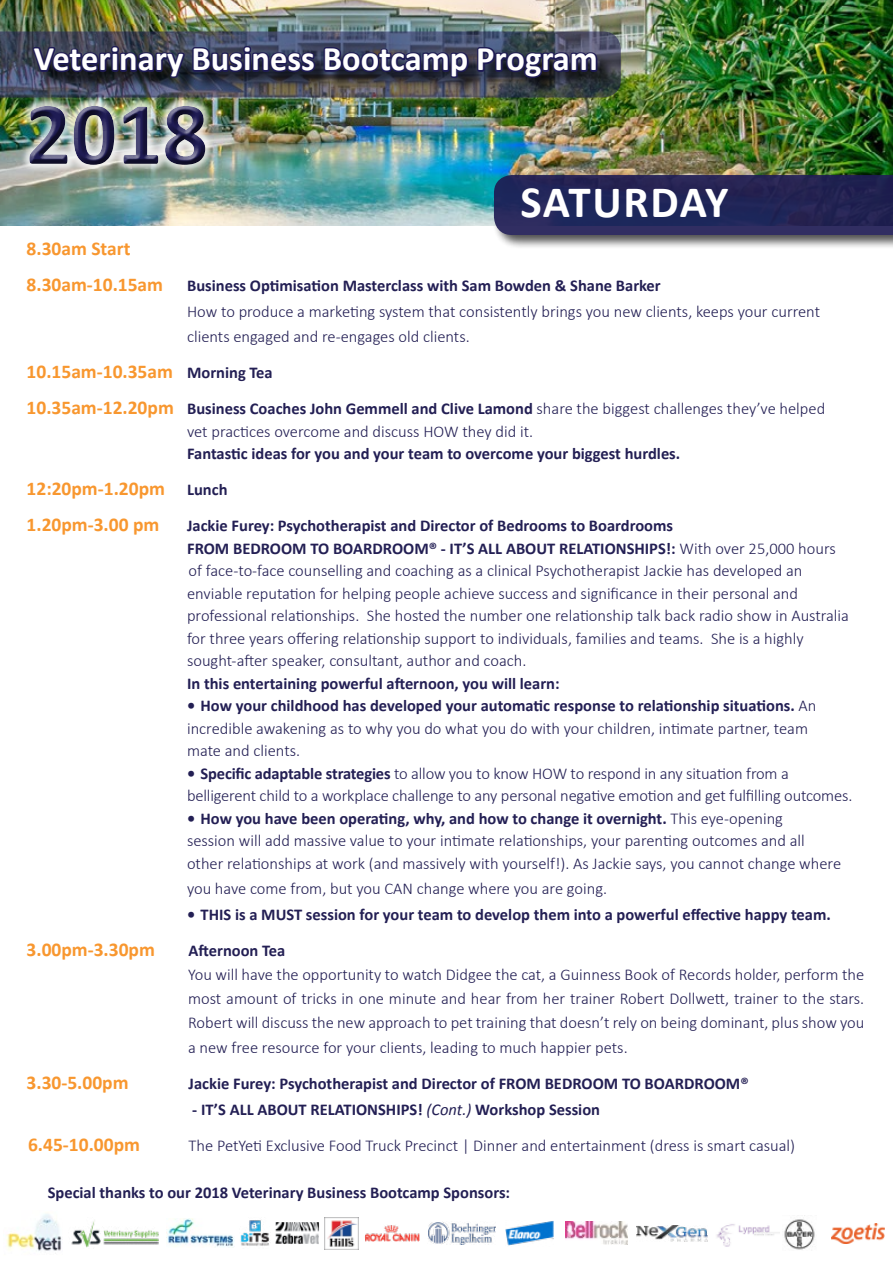
<style>
.page{position:relative;width:893px;height:1263px;background:#fff}
.page>*{position:absolute;margin:0;border:0;box-sizing:border-box;transform-origin:0 0}
.t1{font:700 90px "Calibri";color:#1f1c54}
.t2{font:700 45px "Calibri";letter-spacing:.025em;color:#fff}
.t3{font:700 34.5px "Calibri";color:#fff}
.t4{font:700 19.5px/36px "Calibri";color:#f8972f}
.t5{font:300 16.5px/22.5px "Calibri";color:#231f54}
.t6{font:700 16.5px "Calibri";color:#231f54}
.s1{font-weight:700;font-size:19.5px;color:#f8972f}
.s2{font-weight:700}
.s3{font-size:16.5px;color:#231f54}
.s4{font-weight:400;font-style:italic}
</style>
<div class="page">
<img style="left:0;top:0;width:893px;height:225px">
<img style="left:6px;top:1214px;width:56px;height:37px">
<img style="left:71px;top:1220px;width:88px;height:28px">
<img style="left:428px;top:1222px;width:67px;height:22px">
<img style="left:637px;top:1225px;width:71px;height:16px">
<img style="left:167px;top:1218px;width:67px;height:29px">
<img style="left:364px;top:1225px;width:56px;height:16px">
<img style="left:505px;top:1221px;width:49px;height:25px">
<img style="left:275px;top:1222px;width:44px;height:22px">
<img style="left:240px;top:1220px;width:30px;height:26px">
<img style="left:784px;top:1215px;width:31px;height:35px">
<img style="left:566px;top:1222px;width:62px;height:22px">
<img style="left:832px;top:1223px;width:52px;height:20px">
<img style="left:716px;top:1224px;width:63px;height:23px">
<img style="left:325px;top:1217px;width:33px;height:32px">
<div style="left:492px;top:172px;width:401px;height:78px;background:#000;opacity:.75"></div>
<svg style="left:494px;top:175px;width:399px;height:60px;background:#242658"></svg>
<img style="left:0;top:30px;width:621px;height:68px">
<div style="left:20px;top:96px;width:195px;height:78px;background:#fff;opacity:.75"></div>
<div style="left:24px;top:100px;width:187px;height:65px;background:#fff;opacity:.75"></div>
<div style="left:24px;top:104px;width:187px;height:66px;background:#000;opacity:.75"></div>
<h3 class="t3" style="left:34px;top:37px;width:566px">Veterinary Business Bootcamp Program</h3>
<h1 class="t1" style="left:26px;top:78px;width:184px">2018</h1>
<h2 class="t2" style="left:520px;top:174px;width:210px">SATURDAY</h2>
<p class="t4" style="left:27px;top:230px;width:105px">8.30am Start</p>
<p class="t5" style="left:187px;top:273px;width:634px;line-height:25.5px;text-indent:-160px"><span class="s1">8.30am-10.15am</span> <span class="s2">Business Optimisation Masterclass with Sam Bowden &amp; Shane Barker<br></span>How to produce a marketing system that consistently brings you new clients, keeps your current clients engaged and re-engages old clients.</p>
<p class="t4" style="left:27px;top:353px;width:248px">10.15am-10.35am <span class="s3">Morning Tea</span></p>
<p class="t5" style="left:187px;top:397px;width:640px;text-indent:-160px"><span class="s1">10.35am-12.20pm</span> <span class="s2">Business Coaches John Gemmell and Clive Lamond</span> share the biggest challenges they’ve helped vet practices overcome and discuss HOW they did it.</p>
<p class="t6" style="left:187px;top:444px;width:495px">Fantastic ideas for you and your team to overcome your biggest hurdles.</p>
<p class="t4" style="left:27px;top:470px;width:202px">12:20pm-1.20pm <span class="s3">Lunch<br></span>1.20pm-3.00 pm</p>
<p class="t5" style="left:187px;top:514px;width:663px"><span class="s2">Jackie Furey: Psychotherapist and Director of Bedrooms to Boardrooms<br>FROM BEDROOM TO BOARDROOM® - IT’S ALL ABOUT RELATIONSHIPS!:</span> With over 25,000 hours of face-to-face counselling and coaching as a clinical Psychotherapist Jackie has developed an enviable reputation for helping people achieve success and significance in their personal and professional relationships. She hosted the number one relationship talk back radio show in Australia for three years offering relationship support to individuals, families and teams. She is a highly sought-after speaker, consultant, author and coach.</p>
<p class="t6" style="left:187px;top:673px;width:374px">In this entertaining powerful afternoon, you will learn:</p>
<p class="t5" style="left:187px;top:694px;width:631px"><span class="s2">• How your childhood has developed your automatic response to relationship situations.</span> An incredible awakening as to why you do what you do with your children, intimate partner, team mate and clients.</p>
<p class="t5" style="left:187px;top:762px;width:667px"><span class="s2">• Specific adaptable strategies</span> to allow you to know HOW to respond in any situation from a belligerent child to a workplace challenge to any personal negative emotion and get fulfilling outcomes.</p>
<p class="t5" style="left:187px;top:807px;width:656px"><span class="s2">• How you have been operating, why, and how to change it overnight.</span> This eye-opening<br>session will add massive value to your intimate relationships, your parenting outcomes and all other relationships at work (and massively with yourself!). As Jackie says, you cannot change where</p>
<p class="t5" style="left:187px;top:877px;width:422px">you have come from, but you CAN change where you are going.</p>
<p class="t6" style="left:187px;top:904px;width:645px">• THIS is a MUST session for your team to develop them into a powerful effective happy team.</p>
<p class="t4" style="left:27px;top:930px;width:130px">3.00pm-3.30pm</p>
<p class="t6" style="left:189px;top:940px;width:98px">Afternoon Tea</p>
<p class="t5" style="left:188px;top:962px;width:678px;line-height:24px;text-align:justify">You will have the opportunity to watch Didgee the cat, a Guinness Book of Records holder, perform the most amount of tricks in one minute and hear from her trainer Robert Dollwett, trainer to the stars.<br>Robert will discuss the new approach to pet training that doesn’t rely on being dominant, plus show you</p>
<p class="t5" style="left:188px;top:1036px;width:441px">a new free resource for your clients, leading to much happier pets.</p>
<p class="t4" style="left:27px;top:1064px;width:104px">3.30-5.00pm</p>
<p class="t6" style="left:189px;top:1074px;width:562px">Jackie Furey: Psychotherapist and Director of FROM BEDROOM TO BOARDROOM®</p>
<p class="t6" style="left:192px;top:1099px;width:409px">- IT’S ALL ABOUT RELATIONSHIPS! <span class="s4">(Cont.)</span> Workshop Session</p>
<p class="t4" style="left:28px;top:1125px;width:113px">6.45-10.00pm</p>
<p class="t5" style="left:189px;top:1134px;width:608px">The PetYeti Exclusive Food Truck Precinct | Dinner and entertainment (dress is smart casual)</p>
<p class="t6" style="left:48px;top:1182px;width:464px">Special thanks to our 2018 Veterinary Business Bootcamp Sponsors:</p>
</div>
